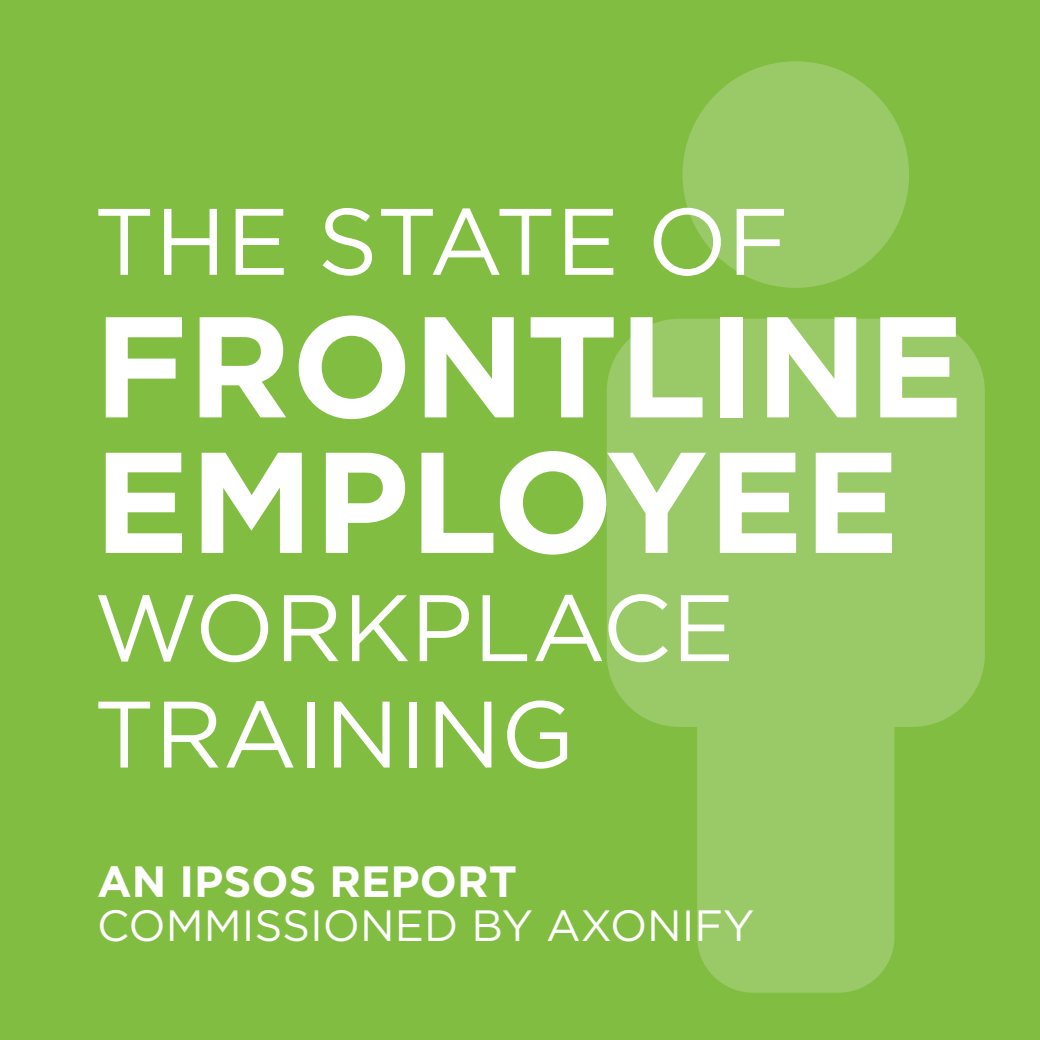
<style>
.page{position:relative;width:1040px;height:1040px;background:#fff}
.page>*{position:absolute;margin:0;border:0;box-sizing:border-box;transform-origin:0 0}
.t1{font:700 142.97px/135.5px "Gotham";color:#fff}
.t2{font:94.15px/106.4px "Gotham";color:#fff}
.t3{font:43.75px "Gotham";color:#fff}
.t4{font:700 43.75px "Gotham";color:#fff}
</style>
<div class="page">
<div style="left:0;top:0;width:1039px;height:1040px;background:#81bd41"></div>
<div style="left:682px;top:61px;width:227px;height:227px;background:#9aca67;border-radius:50%"></div>
<svg style="left:607px;top:319px;width:377px;height:673px;fill:#9aca67"></svg>
<p class="t2" style="left:94px;top:186px;width:696px">THE STATE OF</p>
<h1 class="t1" style="left:94px;top:298px;width:872px">FRONTLINE<br>EMPLOYEE</h1>
<p class="t2" style="left:94px;top:572px;width:642px">WORKPLACE<br>TRAINING</p>
<p class="t4" style="left:97px;top:852px;width:421px">AN IPSOS REPORT</p>
<p class="t3" style="left:97px;top:897px;width:659px">COMMISSIONED BY AXONIFY</p>
</div>
